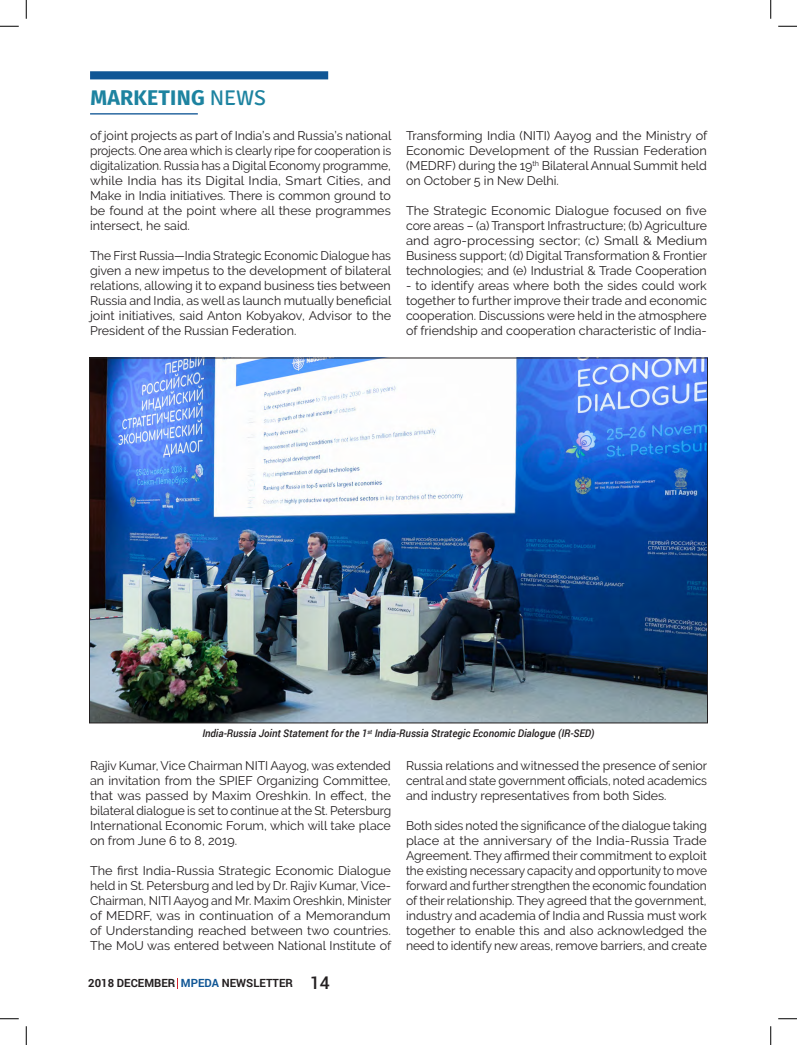
<style>
.page{position:relative;width:797px;height:1045px;background:#fff}
.page>*{position:absolute;margin:0;border:0;box-sizing:border-box;transform-origin:0 0}
.t1{font:700 21.25px "Fira Sans";letter-spacing:.01em;color:#1d83a0}
.t2{font:12.5px/15px "Raleway";color:#231f20;text-align:justify}
.t3{font:12.5px/15px "Raleway";color:#231f20;text-align:justify;scale:.96 1}
.t4{font:700 11.25px "Roboto";color:#231f20}
.t5{font:italic 500 10.62px "Roboto";color:#231f20;scale:.96 1}
.s1{font-family:"Signika";font-weight:400}
.s2{color:#105695}
.s3{font-weight:500;font-size:17.5px}
</style>
<div class="page">
<svg style="left:90px;top:71px;width:238px;height:43px"></svg>
<img style="left:91px;top:360px;width:614px;height:361px">
<svg style="left:0;top:25px;width:19px;height:2px"></svg>
<svg style="left:778px;top:25px;width:19px;height:2px"></svg>
<svg style="left:0;top:1018px;width:19px;height:1px"></svg>
<svg style="left:778px;top:1018px;width:19px;height:1px"></svg>
<svg style="left:25px;top:0;width:2px;height:19px"></svg>
<svg style="left:25px;top:1026px;width:2px;height:19px"></svg>
<svg style="left:770px;top:0;width:1px;height:19px"></svg>
<svg style="left:770px;top:1026px;width:1px;height:19px"></svg>
<p class="t1" style="left:90px;top:80px;width:177px">MARKETING <span class="s1">NEWS</span></p>
<p class="t2" style="left:90px;top:128px;width:303px">of joint projects as part of India’s and Russia’s national projects. One area which is clearly ripe for cooperation is digitalization. Russia has a Digital Economy programme, while India has its Digital India, Smart Cities, and Make in India initiatives. There is common ground to be found at the point where all these programmes intersect, he said.</p>
<p class="t3" style="left:90px;top:248px;width:315px">The First Russia—India Strategic Economic Dialogue has given a new impetus to the development of bilateral relations, allowing it to expand business ties between Russia and India, as well as launch mutually beneficial joint initiatives, said Anton Kobyakov, Advisor to the President of the Russian Federation.</p>
<p class="t2" style="left:406px;top:128px;width:303px">Transforming India (NITI) Aayog and the Ministry of Economic Development of the Russian Federation (MEDRF) during the 19<sup>th</sup> Bilateral Annual Summit held on October 5 in New Delhi.</p>
<p class="t2" style="left:406px;top:203px;width:302px">The Strategic Economic Dialogue focused on five core areas – (a) Transport Infrastructure; (b) Agriculture and agro-processing sector; (c) Small &amp; Medium Business support; (d) Digital Transformation &amp; Frontier technologies; and (e) Industrial &amp; Trade Cooperation</p>
<p class="t2" style="left:406px;top:278px;width:302px">- to identify areas where both the sides could work together to further improve their trade and economic cooperation. Discussions were held in the atmosphere of friendship and cooperation characteristic of India-</p>
<p class="t5" style="left:202px;top:726px;width:410px">India-Russia Joint Statement for the 1<sup>st</sup> India-Russia Strategic Economic Dialogue (IR-SED)</p>
<p class="t2" style="left:90px;top:758px;width:303px">Rajiv Kumar, Vice Chairman NITI Aayog, was extended an invitation from the SPIEF Organizing Committee, that was passed by Maxim Oreshkin. In effect, the bilateral dialogue is set to continue at the St. Petersburg International Economic Forum, which will take place on from June 6 to 8, 2019.</p>
<p class="t2" style="left:90px;top:863px;width:303px">The first India-Russia Strategic Economic Dialogue held in St. Petersburg and led by Dr. Rajiv Kumar, Vice-Chairman, NITI Aayog and Mr. Maxim Oreshkin, Minister of MEDRF, was in continuation of a Memorandum of Understanding reached between two countries.<br>The MoU was entered between National Institute of</p>
<p class="t4" style="left:88px;top:975px;width:243px">2018 DECEMBER <span class="s2">MPEDA</span> NEWSLETTER <span class="s3">14</span></p>
<p class="t2" style="left:406px;top:758px;width:303px">Russia relations and witnessed the presence of senior central and state government officials, noted academics and industry representatives from both Sides.</p>
<p class="t2" style="left:406px;top:818px;width:302px">Both sides noted the significance of the dialogue taking place at the anniversary of the India-Russia Trade Agreement. They affirmed their commitment to exploit the existing necessary capacity and opportunity to move forward and further strengthen the economic foundation of their relationship. They agreed that the government, industry and academia of India and Russia must work together to enable this and also acknowledged the need to identify new areas, remove barriers, and create</p>
</div>
